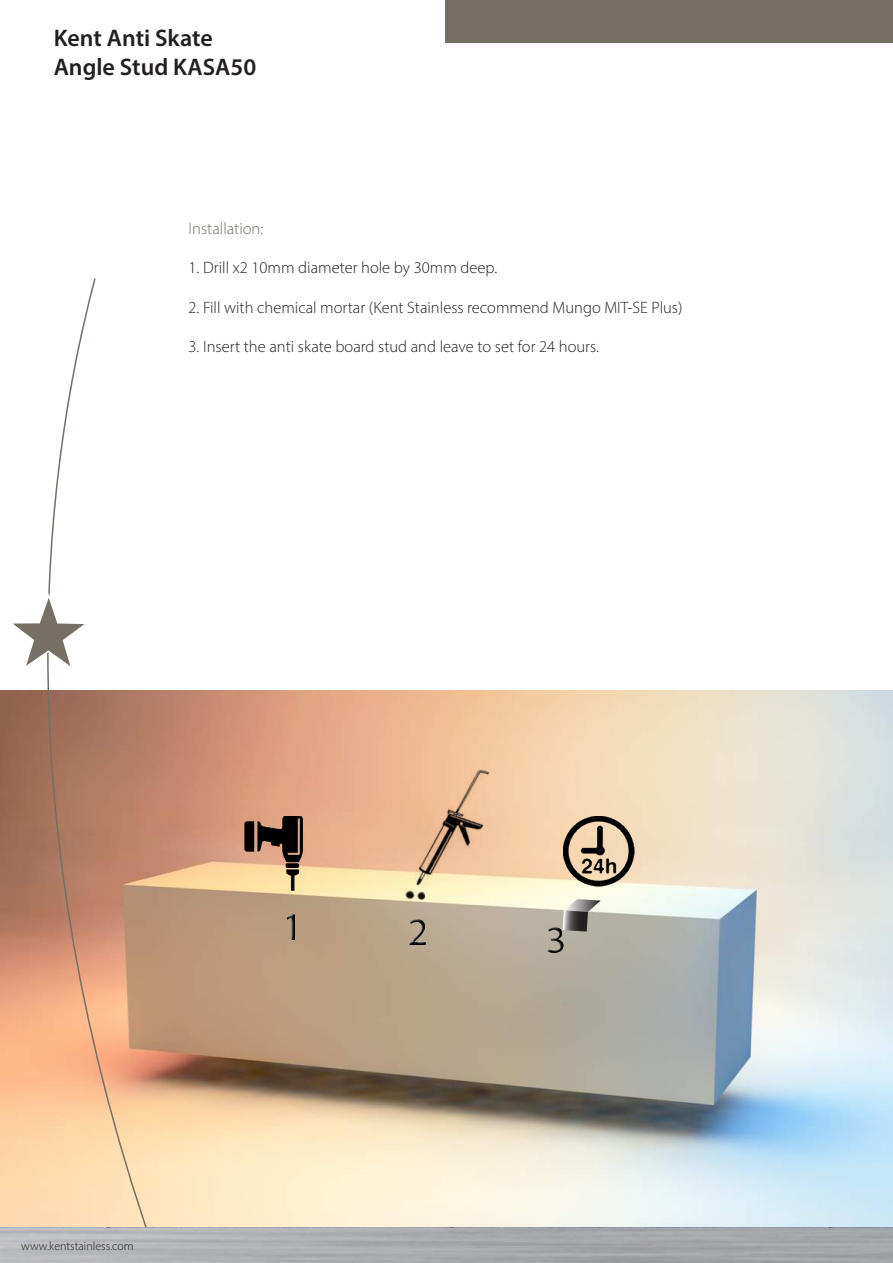
<style>
.page{position:relative;width:893px;height:1263px;background:#fff}
.page>*{position:absolute;margin:0;border:0;box-sizing:border-box;transform-origin:0 0}
.t1{font:600 24px/28.8px "Myriad Pro";color:#231f20}
.t2{font:300 16.5px "Myriad Pro";color:#231f20}
.t3{font:300 16.5px "Myriad Pro";color:#767064}
.t4{font:300 12px "Myriad Pro";color:#231f20}
</style>
<div class="page">
<img style="left:186px;top:690px;width:707px;height:537px">
<svg style="left:563px;top:899px;width:38px;height:32px"></svg>
<img style="left:244px;top:816px;width:58px;height:74px">
<img style="left:409px;top:763px;width:98px;height:135px">
<img style="left:283px;top:912px;width:12px;height:28px">
<img style="left:406px;top:917px;width:20px;height:28px">
<img style="left:544px;top:924px;width:19px;height:28px">
<img style="left:564px;top:816px;width:71px;height:71px">
<svg style="left:405px;top:891px;width:21px;height:10px"></svg>
<div style="left:445px;top:0;width:448px;height:43px;background:#767064"></div>
<svg style="left:0;top:278px;width:186px;height:949px"></svg>
<img style="left:0;top:1227px;width:893px;height:36px">
<svg style="left:6px;top:591px;width:85px;height:80px"></svg>
<h1 class="t1" style="left:54px;top:23px;width:204px">Kent Anti Skate<br>Angle Stud KASA50</h1>
<p class="t3" style="left:189px;top:218px;width:76px">Installation:</p>
<p class="t2" style="left:189px;top:258px;width:310px">1. Drill x2 10mm diameter hole by 30mm deep.</p>
<p class="t2" style="left:189px;top:297px;width:495px">2. Fill with chemical mortar (Kent Stainless recommend Mungo MIT-SE Plus)</p>
<p class="t2" style="left:189px;top:337px;width:412px">3. Insert the anti skate board stud and leave to set for 24 hours.</p>
<p class="t4" style="left:21px;top:1239px;width:114px">www.kentstainless.com</p>
</div>
